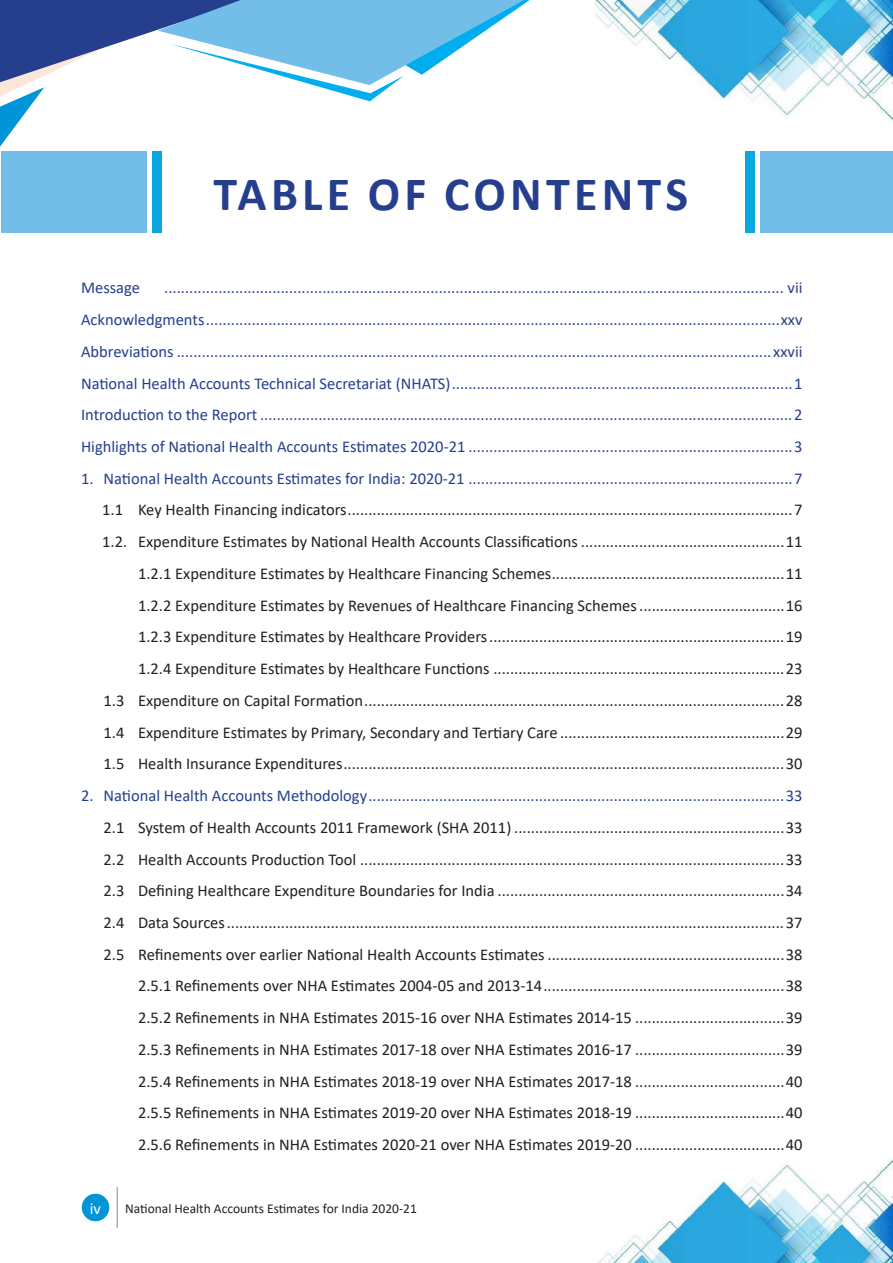
<style>
.page{position:relative;width:893px;height:1263px;background:#fff}
.page>*{position:absolute;margin:0;border:0;box-sizing:border-box;transform-origin:0 0}
.t1{font:700 48px "Calibri";letter-spacing:.09em;color:#253f8e}
.t2{font:16.5px/31.8px "Calibri";color:#231f20;text-align:right}
.t3{font:16.5px/31.8px "Calibri";color:#253f8e;text-align:justify}
.t4{font:16.5px "Calibri";color:#fff}
.t5{font:13.5px "Calibri";color:#231f20}
</style>
<div class="page">
<div style="left:82px;top:1194px;width:27px;height:27px;background:#0095d9;border-radius:50%"></div>
<hr style="left:117px;top:1187px;width:1px;height:41px;background:#939598">
<img style="left:595px;top:0;width:298px;height:122px">
<img style="left:598px;top:1158px;width:295px;height:105px">
<svg style="left:0;top:0;width:530px;height:164px"></svg>
<div style="left:1px;top:151px;width:146px;height:81px;background:#73bde9"></div>
<div style="left:153px;top:151px;width:9px;height:81px;background:#08a7e0"></div>
<div style="left:760px;top:151px;width:133px;height:81px;background:#73bde9"></div>
<div style="left:745px;top:151px;width:9px;height:81px;background:#08a7e0"></div>
<h1 class="t1" style="left:213px;top:160px;width:476px">TABLE OF CONTENTS</h1>
<p class="t3" style="left:81px;top:271px;width:723px;text-indent:83px">..................................................................................................................................................... vii Acknowledgments..........................................................................................................................................xxv Abbreviations ...............................................................................................................................................xxvii National Health Accounts Technical Secretariat (NHATS)..................................................................................1<br>Introduction to the Report ................................................................................................................................2<br>Highlights of National Health Accounts Estimates 2020-21 ..............................................................................3</p>
<p class="t3" style="left:81px;top:462px;width:723px">1. National Health Accounts Estimates for India: 2020-21 ..............................................................................7</p>
<p class="t2" style="left:102px;top:494px;width:702px">1.1 Key Health Financing indicators...........................................................................................................7<br>1.2. Expenditure Estimates by National Health Accounts Classifications .................................................11<br>1.2.1 Expenditure Estimates by Healthcare Financing Schemes........................................................11<br>1.2.2 Expenditure Estimates by Revenues of Healthcare Financing Schemes...................................16<br>1.2.3 Expenditure Estimates by Healthcare Providers.......................................................................19<br>1.2.4 Expenditure Estimates by Healthcare Functions ......................................................................23<br>1.3 Expenditure on Capital Formation.....................................................................................................28<br>1.4 Expenditure Estimates by Primary, Secondary and Tertiary Care ......................................................29<br>1.5 Health Insurance Expenditures..........................................................................................................30</p>
<p class="t3" style="left:81px;top:779px;width:723px">2. National Health Accounts Methodology....................................................................................................33</p>
<p class="t2" style="left:104px;top:811px;width:700px">2.1 System of Health Accounts 2011 Framework (SHA 2011) .................................................................33<br>2.2 Health Accounts Production Tool ......................................................................................................33<br>2.3 Defining Healthcare Expenditure Boundaries for India .....................................................................34<br>2.4 Data Sources......................................................................................................................................37<br>2.5 Refinements over earlier National Health Accounts Estimates .........................................................38<br>2.5.1 Refinements over NHA Estimates 2004-05 and 2013-14..........................................................38<br>2.5.2 Refinements in NHA Estimates 2015-16 over NHA Estimates 2014-15 ....................................39<br>2.5.3 Refinements in NHA Estimates 2017-18 over NHA Estimates 2016-17 ....................................39<br>2.5.4 Refinements in NHA Estimates 2018-19 over NHA Estimates 2017-18 ....................................40<br>2.5.5 Refinements in NHA Estimates 2019-20 over NHA Estimates 2018-19 ....................................40<br>2.5.6 Refinements in NHA Estimates 2020-21 over NHA Estimates 2019-20 ....................................40</p>
<p class="t3" style="left:81px;top:271px;width:60px">Message</p>
<p class="t4" style="left:90px;top:1197px;width:13px">iv</p>
<p class="t5" style="left:125px;top:1199px;width:293px">National Health Accounts Estimates for India 2020-21</p>
</div>
